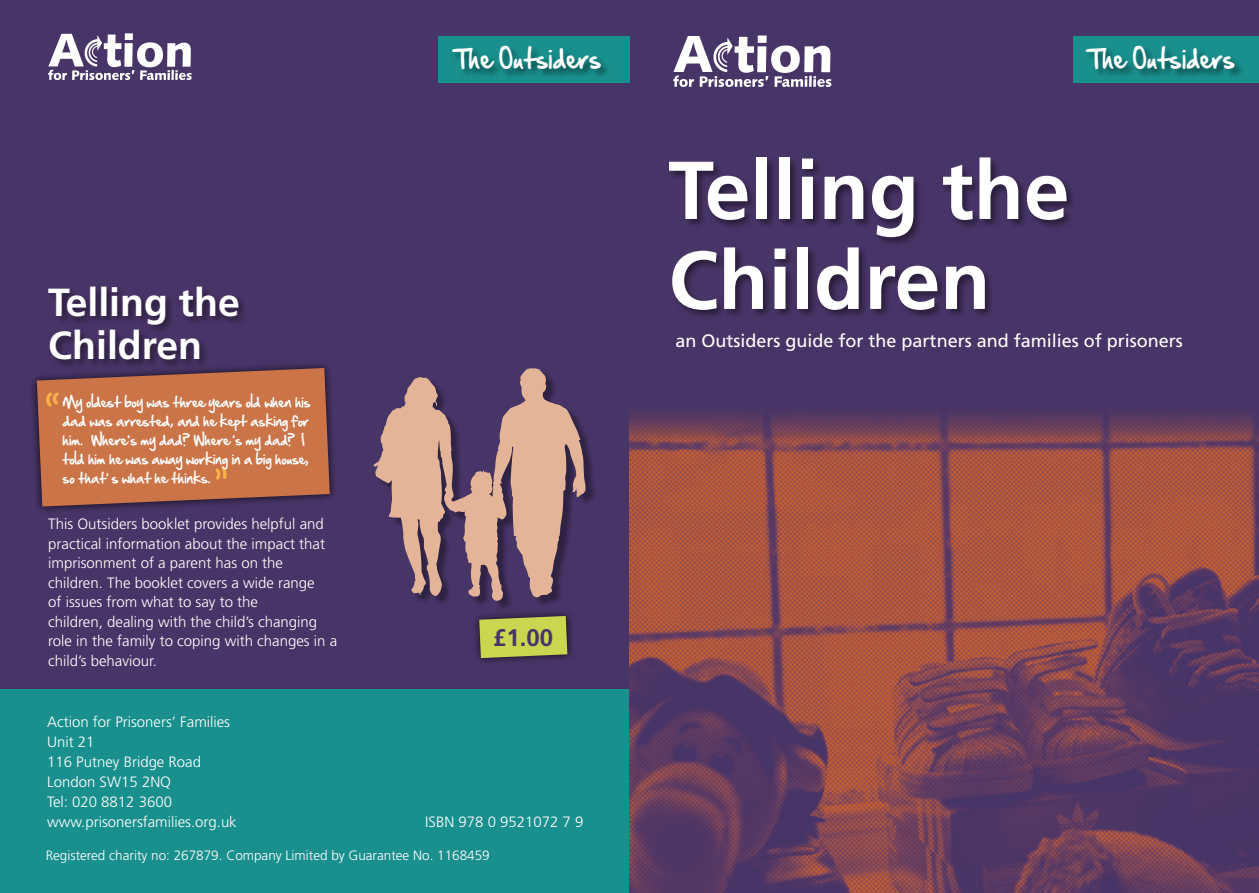
<style>
.page{position:relative;width:1259px;height:893px;background:#fff}
.page>*{position:absolute;margin:0;border:0;box-sizing:border-box;transform-origin:0 0}
.t1{font:700 82.05px "Frutiger";color:#fff}
.t2{font:74.7px "Promised Freedom";color:#f8ae4a}
.t3{font:700 39.15px "Frutiger";color:#fff}
.t4{font:24.3px "Hand Of Sean";letter-spacing:.025em;color:#fff;scale:.9 1}
.t5{font:700 24px "Frutiger";color:#483567}
.t6{font:18px "Frutiger";color:#fff}
.t7{font:300 15px/19.5px "Frutiger";color:#fff}
.t8{font:300 13.5px "Frutiger";color:#fff}
.t9{font:12.6px/18.9px "Hand Of Sean";color:#fff}
.s1{font-family:"Comic Sans MS";font-weight:700}
</style>
<div class="page">
<div style="left:0;top:639px;width:629px;height:254px;background:#19908d"></div>
<div style="left:629px;top:0;width:630px;height:893px;background:#483567"></div>
<div style="left:0;top:0;width:629px;height:689px;background:#483567"></div>
<img style="left:48px;top:33px;width:85px;height:33px">
<img style="left:673px;top:36px;width:93px;height:36px">
<div style="left:29px;top:360px;width:308px;height:154px;background:#000;opacity:.75"></div>
<div style="left:471px;top:608px;width:104px;height:58px;background:#000;opacity:.75"></div>
<svg style="left:479px;top:616px;width:88px;height:42px;background:#b9c44f"></svg>
<div style="left:376px;top:370px;width:220px;height:242px;background:#000;opacity:.36"></div>
<svg style="left:373px;top:368px;width:213px;height:233px"></svg>
<div style="left:438px;top:37px;width:191px;height:46px;background:#19908d"></div>
<div style="left:1074px;top:37px;width:185px;height:46px;background:#19908d"></div>
<div style="left:451px;top:45px;width:159px;height:34px;background:#000;opacity:.44"></div>
<div style="left:1085px;top:45px;width:159px;height:34px;background:#000;opacity:.44"></div>
<img style="left:629px;top:413px;width:630px;height:480px">
<div style="left:667px;top:156px;width:409px;height:164px;background:#000;opacity:.44"></div>
<div style="left:47px;top:285px;width:202px;height:85px;background:#000;opacity:.44"></div>
<svg style="left:37px;top:368px;width:293px;height:138px;background:#bc6c49"></svg>
<h3 class="t4" style="left:453px;top:37px;width:166px">The Outsiders</h3>
<h3 class="t4" style="left:1086px;top:37px;width:166px">The Outsiders</h3>
<h3 class="t3" style="left:48px;top:280px;width:193px">Telling the</h3>
<h3 class="t3" style="left:48px;top:323px;width:155px">Children</h3>
<p class="t9" style="left:63px;top:393px;width:249px">My oldest boy was three years old when his dad was arrested, and he kept asking for him. “Where<span class="s1">’</span>s my dad? Where’<span class="s1">’</span>s my dad?’ I told him he was away working in a big house, so that<span class="s1">’</span>’s what he thinks.</p>
<h2 class="t2" style="left:212px;top:457px;width:18px">”</h2>
<p class="t7" style="left:48px;top:515px;width:290px">This Outsiders booklet provides helpful and practical information about the impact that imprisonment of a parent has on the children. The booklet covers a wide range<br>of issues from what to say to the<br>children, dealing with the child’s changing role in the family to coping with changes in a child’s behaviour.</p>
<h3 class="t5" style="left:493px;top:624px;width:61px">£1.00</h3>
<p class="t7" style="left:47px;top:712px;width:191px;line-height:20px">Action for Prisoners’ Families<br>Unit 21<br>116 Putney Bridge Road<br>London SW15 2NQ<br>Tel: 020 8812 3600 www.prisonersfamilies.org.uk</p>
<p class="t7" style="left:425px;top:812px;width:160px">ISBN 978 0 9521072 7 9</p>
<p class="t8" style="left:46px;top:847px;width:445px">Registered charity no: 267879. Company Limited by Guarantee No. 1168459</p>
<h1 class="t1" style="left:668px;top:142px;width:403px">Telling the</h1>
<h1 class="t1" style="left:668px;top:232px;width:324px">Children</h1>
<p class="t6" style="left:675px;top:330px;width:509px">an Outsiders guide for the partners and families of prisoners</p>
</div>
